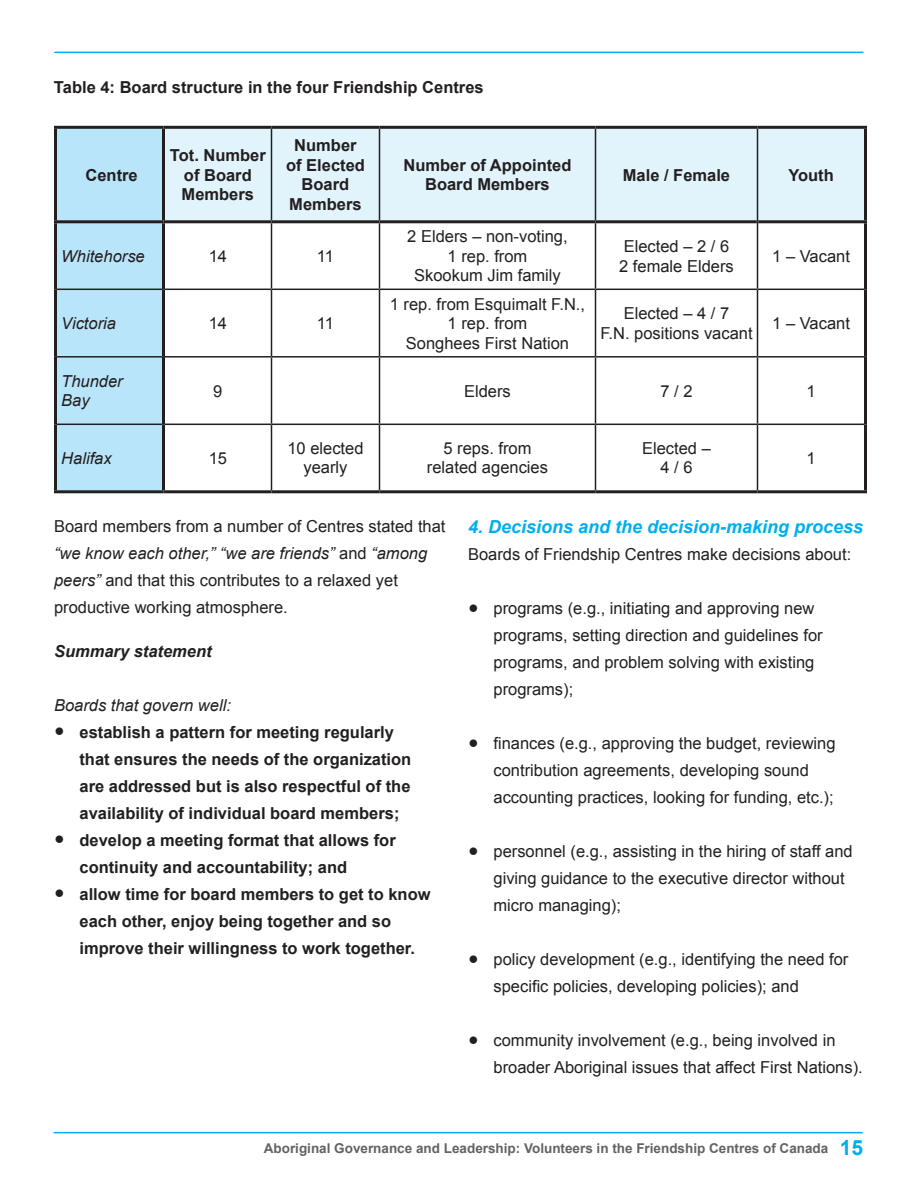
<style>
.page{position:relative;width:918px;height:1188px;background:#fff}
.page>*{position:absolute;margin:0;border:0;box-sizing:border-box;transform-origin:0 0}
.t1{font:italic 700 18px "Arial";color:#00aeef}
.t2{font:16.5px/27px "Arial";color:#231f20}
.t3{font:700 16.5px/27px "Arial";color:#231f20}
.t4{font:italic 16.5px/19.5px "Arial";color:#231f20}
.t5{font:italic 700 16.5px "Arial";color:#231f20}
.t6{font:700 13.5px "Arial";color:#636366}
.s1{font-style:italic}
.s2{font-weight:400;font-size:30px}
.s3{font-size:30px}
.s4{font-size:21px;color:#00aeef}
</style>
<div class="page">
<hr style="left:54px;top:1132px;width:809px;height:1px;background:#00aeef">
<hr style="left:54px;top:52px;width:809px;height:1px;background:#00aeef">
<div style="left:57px;top:129px;width:105px;height:361px;background:#b9e5fa"></div>
<div style="left:165px;top:129px;width:699px;height:91px;background:#e1f4fc"></div>
<hr style="left:271px;top:223px;width:1px;height:66px;background:#231f20">
<hr style="left:379px;top:223px;width:1px;height:66px;background:#231f20">
<hr style="left:595px;top:223px;width:1px;height:66px;background:#231f20">
<hr style="left:57px;top:289px;width:105px;height:1px;background:#231f20">
<hr style="left:165px;top:289px;width:107px;height:1px;background:#231f20">
<hr style="left:272px;top:289px;width:108px;height:1px;background:#231f20">
<hr style="left:271px;top:290px;width:1px;height:66px;background:#231f20">
<hr style="left:380px;top:289px;width:216px;height:1px;background:#231f20">
<hr style="left:379px;top:290px;width:1px;height:66px;background:#231f20">
<hr style="left:596px;top:289px;width:162px;height:1px;background:#231f20">
<hr style="left:595px;top:290px;width:1px;height:66px;background:#231f20">
<hr style="left:758px;top:289px;width:106px;height:1px;background:#231f20">
<hr style="left:596px;top:356px;width:162px;height:2px;background:#231f20">
<hr style="left:758px;top:356px;width:106px;height:2px;background:#231f20">
<hr style="left:57px;top:356px;width:105px;height:2px;background:#231f20">
<hr style="left:165px;top:356px;width:107px;height:2px;background:#231f20">
<hr style="left:272px;top:356px;width:108px;height:2px;background:#231f20">
<hr style="left:271px;top:358px;width:1px;height:66px;background:#231f20">
<hr style="left:380px;top:356px;width:216px;height:2px;background:#231f20">
<hr style="left:379px;top:358px;width:1px;height:66px;background:#231f20">
<hr style="left:595px;top:358px;width:1px;height:66px;background:#231f20">
<hr style="left:57px;top:424px;width:105px;height:1px;background:#231f20">
<hr style="left:165px;top:424px;width:107px;height:1px;background:#231f20">
<hr style="left:272px;top:424px;width:108px;height:1px;background:#231f20">
<hr style="left:271px;top:425px;width:1px;height:65px;background:#231f20">
<hr style="left:380px;top:424px;width:216px;height:1px;background:#231f20">
<hr style="left:379px;top:425px;width:1px;height:65px;background:#231f20">
<hr style="left:596px;top:424px;width:162px;height:1px;background:#231f20">
<hr style="left:595px;top:425px;width:1px;height:65px;background:#231f20">
<hr style="left:758px;top:424px;width:106px;height:1px;background:#231f20">
<hr style="left:54px;top:126px;width:110px;height:3px;background:#231f20">
<hr style="left:54px;top:129px;width:3px;height:91px;background:#231f20">
<hr style="left:54px;top:223px;width:3px;height:66px;background:#231f20">
<hr style="left:864px;top:223px;width:3px;height:66px;background:#231f20">
<hr style="left:54px;top:289px;width:3px;height:68px;background:#231f20">
<hr style="left:864px;top:289px;width:3px;height:68px;background:#231f20">
<hr style="left:54px;top:357px;width:3px;height:67px;background:#231f20">
<hr style="left:864px;top:357px;width:3px;height:67px;background:#231f20">
<hr style="left:54px;top:424px;width:3px;height:66px;background:#231f20">
<hr style="left:864px;top:424px;width:3px;height:66px;background:#231f20">
<hr style="left:162px;top:223px;width:3px;height:66px;background:#231f20">
<hr style="left:162px;top:289px;width:3px;height:68px;background:#231f20">
<hr style="left:162px;top:357px;width:3px;height:67px;background:#231f20">
<hr style="left:162px;top:424px;width:3px;height:66px;background:#231f20">
<hr style="left:162px;top:129px;width:3px;height:91px;background:#231f20">
<hr style="left:54px;top:220px;width:110px;height:3px;background:#231f20">
<hr style="left:164px;top:220px;width:108px;height:3px;background:#231f20">
<hr style="left:272px;top:220px;width:108px;height:3px;background:#231f20">
<hr style="left:380px;top:220px;width:216px;height:3px;background:#231f20">
<hr style="left:596px;top:220px;width:161px;height:3px;background:#231f20">
<hr style="left:758px;top:220px;width:109px;height:3px;background:#231f20">
<hr style="left:271px;top:129px;width:1px;height:91px;background:#231f20">
<hr style="left:379px;top:129px;width:1px;height:91px;background:#231f20">
<hr style="left:595px;top:129px;width:1px;height:91px;background:#231f20">
<hr style="left:164px;top:126px;width:108px;height:3px;background:#231f20">
<hr style="left:272px;top:126px;width:108px;height:3px;background:#231f20">
<hr style="left:380px;top:126px;width:216px;height:3px;background:#231f20">
<hr style="left:596px;top:126px;width:162px;height:3px;background:#231f20">
<hr style="left:758px;top:126px;width:109px;height:3px;background:#231f20">
<hr style="left:864px;top:129px;width:3px;height:91px;background:#231f20">
<hr style="left:757px;top:129px;width:1px;height:93px;background:#231f20">
<hr style="left:757px;top:222px;width:1px;height:67px;background:#231f20">
<hr style="left:757px;top:290px;width:1px;height:66px;background:#231f20">
<hr style="left:757px;top:358px;width:1px;height:66px;background:#231f20">
<hr style="left:757px;top:425px;width:1px;height:65px;background:#231f20">
<hr style="left:54px;top:490px;width:110px;height:3px;background:#231f20">
<hr style="left:164px;top:490px;width:108px;height:3px;background:#231f20">
<hr style="left:272px;top:490px;width:108px;height:3px;background:#231f20">
<hr style="left:380px;top:490px;width:216px;height:3px;background:#231f20">
<hr style="left:596px;top:490px;width:162px;height:3px;background:#231f20">
<hr style="left:758px;top:490px;width:109px;height:3px;background:#231f20">
<p class="t3" style="left:54px;top:74px;width:431px">Table 4: Board structure in the four Friendship Centres</p>
<p class="t3" style="left:86px;top:162px;width:54px">Centre</p>
<p class="t3" style="left:170px;top:146px;width:97px;line-height:19.5px;text-align:center">Tot. Number of Board<br>Members</p>
<p class="t3" style="left:286px;top:136px;width:80px;line-height:19.5px;text-align:center">Number of Elected<br>Board<br>Members</p>
<p class="t4" style="left:61px;top:247px;width:85px">Whitehorse</p>
<p class="t2" style="left:209px;top:243px;width:20px">14</p>
<p class="t2" style="left:317px;top:243px;width:19px">11</p>
<p class="t4" style="left:61px;top:314px;width:56px">Victoria</p>
<p class="t2" style="left:209px;top:310px;width:20px">14</p>
<p class="t2" style="left:317px;top:310px;width:19px">11</p>
<p class="t3" style="left:403px;top:156px;width:170px;line-height:19.5px;text-align:center">Number of Appointed<br>Board Members</p>
<p class="t3" style="left:623px;top:162px;width:109px">Male / Female</p>
<p class="t3" style="left:788px;top:162px;width:47px">Youth</p>
<p class="t2" style="left:407px;top:227px;width:162px;line-height:19.5px;text-align:center">2 Elders – non-voting,<br>1 rep. from<br>Skookum Jim family</p>
<p class="t2" style="left:619px;top:237px;width:116px;line-height:19.5px">Elected – 2 / 6<br>2 female Elders</p>
<p class="t2" style="left:772px;top:243px;width:79px">1 – Vacant</p>
<p class="t2" style="left:390px;top:294px;width:197px;line-height:19.5px;text-align:center">1 rep. from Esquimalt F.N.,<br>1 rep. from<br>Songhees First Nation</p>
<p class="t2" style="left:600px;top:304px;width:154px;line-height:19.5px;text-align:center">Elected – 4 / 7<br>F.N. positions vacant</p>
<p class="t2" style="left:772px;top:310px;width:79px">1 – Vacant</p>
<p class="t4" style="left:61px;top:372px;width:63px">Thunder<br>Bay</p>
<p class="t2" style="left:213px;top:377px;width:11px">9</p>
<p class="t2" style="left:464px;top:377px;width:48px">Elders</p>
<p class="t2" style="left:660px;top:377px;width:34px">7 / 2</p>
<p class="t2" style="left:807px;top:377px;width:11px">1</p>
<p class="t4" style="left:61px;top:448px;width:52px">Halifax</p>
<p class="t2" style="left:209px;top:445px;width:20px">15</p>
<p class="t2" style="left:287px;top:439px;width:78px;line-height:19.5px;text-align:center">10 elected yearly</p>
<p class="t2" style="left:427px;top:439px;width:123px;line-height:19.5px;text-align:center">5 reps. from related agencies</p>
<p class="t2" style="left:642px;top:439px;width:70px;line-height:19.5px;text-align:center">Elected –<br>4 / 6</p>
<p class="t2" style="left:807px;top:445px;width:11px">1</p>
<p class="t2" style="left:54px;top:513px;width:393px">Board members from a number of Centres stated that <span class="s1">“we know each other,” “we are friends”</span> and <span class="s1">“among peers”</span> and that this contributes to a relaxed yet productive working atmosphere.</p>
<p class="t5" style="left:54px;top:640px;width:159px">Summary statement</p>
<p class="t4" style="left:54px;top:696px;width:178px">Boards that govern well:</p>
<p class="t3" style="left:80px;top:719px;width:333px;text-indent:-26px"><span class="s2">•</span> establish a pattern for meeting regularly that ensures the needs of the organization are addressed but is also respectful of the availability of individual board members;</p>
<p class="t3" style="left:80px;top:827px;width:318px;text-indent:-26px"><span class="s2">•</span> develop a meeting format that allows for continuity and accountability; and</p>
<p class="t3" style="left:79px;top:881px;width:353px;text-indent:-25px"><span class="s2">•</span> allow time for board members to get to know each other, enjoy being together and so improve their willingness to work together.</p>
<p class="t1" style="left:468px;top:515px;width:397px">4. Decisions and the decision-making process</p>
<p class="t2" style="left:468px;top:541px;width:385px">Boards of Friendship Centres make decisions about:</p>
<p class="t2" style="left:494px;top:595px;width:331px;text-indent:-26px"><span class="s3">•</span> programs (e.g., initiating and approving new programs, setting direction and guidelines for programs, and problem solving with existing programs);</p>
<p class="t2" style="left:494px;top:730px;width:344px;text-indent:-26px"><span class="s3">•</span> finances (e.g., approving the budget, reviewing contribution agreements, developing sound accounting practices, looking for funding, etc.);</p>
<p class="t2" style="left:494px;top:838px;width:361px;text-indent:-26px"><span class="s3">•</span> personnel (e.g., assisting in the hiring of staff and giving guidance to the executive director without micro managing);</p>
<p class="t2" style="left:493px;top:946px;width:356px;text-indent:-25px"><span class="s3">•</span> policy development (e.g., identifying the need for specific policies, developing policies); and</p>
<p class="t2" style="left:493px;top:1027px;width:371px;text-indent:-25px"><span class="s3">•</span> community involvement (e.g., being involved in broader Aboriginal issues that affect First Nations).</p>
<p class="t6" style="left:264px;top:1139px;width:601px">Aboriginal Governance and Leadership: Volunteers in the Friendship Centres of Canada <span class="s4">15</span></p>
</div>
